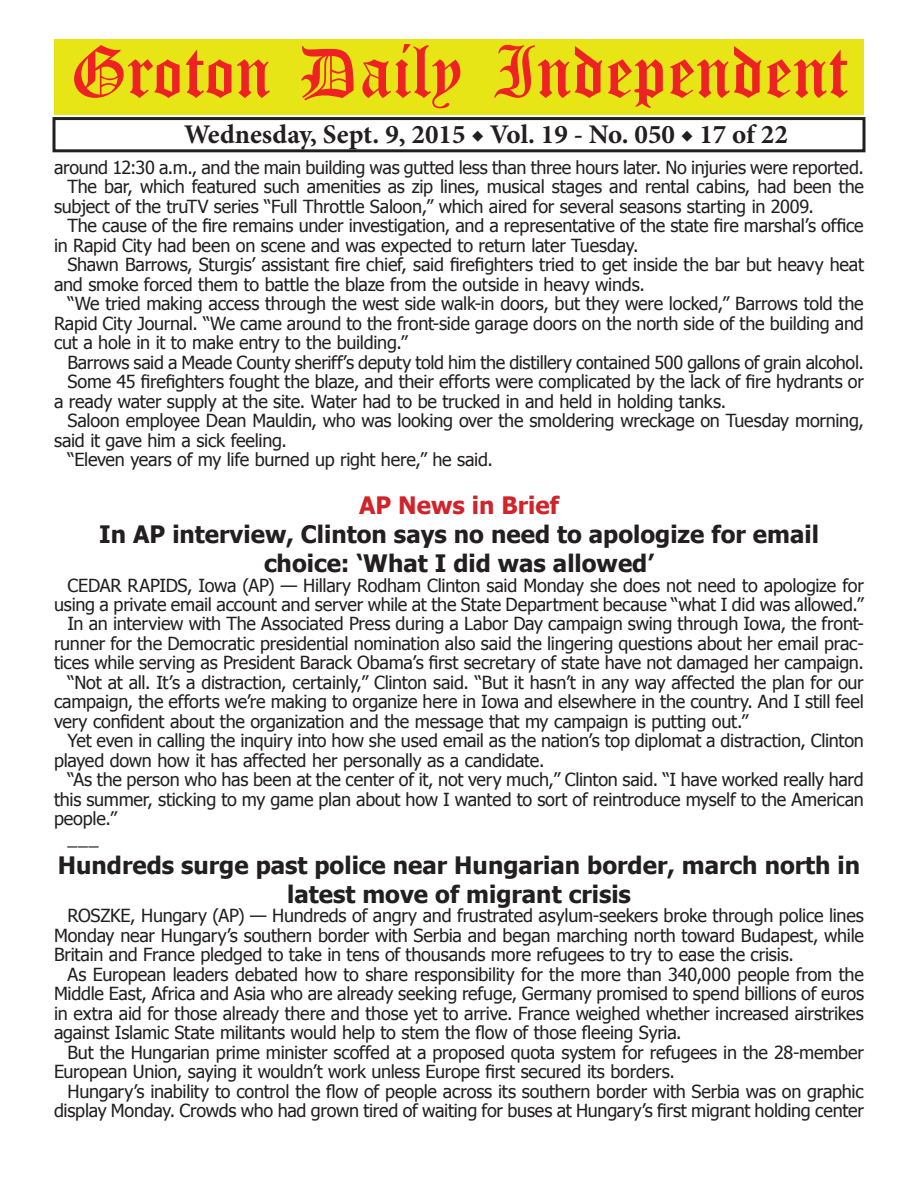
<style>
.page{position:relative;width:918px;height:1188px;background:#fff}
.page>*{position:absolute;margin:0;border:0;box-sizing:border-box;transform-origin:0 0}
.t1{font:54px "Old English Five";color:#ee2123}
.t2{font:700 27px "Minion Pro";color:#231f20}
.t3{font:700 24px/28.8px "Tahoma";color:#231f20;text-align:center}
.t4{font:700 24px "Tahoma";color:#d1232a}
.t5{font:18px/19.5px "Tahoma";letter-spacing:-.015em;color:#231f20;text-align:justify}
</style>
<div class="page">
<div style="left:52px;top:117px;width:814px;height:35px;border:3px solid #231f20"></div>
<div style="left:54px;top:40px;width:810px;height:75px;background:#e7e515"></div>
<h1 class="t1" style="left:70px;top:47px;width:779px">Groton Daily Independent</h1>
<h2 class="t2" style="left:184px;top:116px;width:605px">Wednesday, Sept. 9, 2015 ◆ Vol. 19 - No. 050 ◆ 17 of 22</h2>
<p class="t5" style="left:54px;top:156px;width:811px">around 12:30 a.m., and the main building was gutted less than three hours later. No injuries were reported.</p>
<p class="t5" style="left:68px;top:176px;width:798px">The bar, which featured such amenities as zip lines, musical stages and rental cabins, had been the</p>
<p class="t5" style="left:54px;top:195px;width:761px">subject of the truTV series “Full Throttle Saloon,” which aired for several seasons starting in 2009.</p>
<p class="t5" style="left:68px;top:215px;width:798px">The cause of the fire remains under investigation, and a representative of the state fire marshal’s office</p>
<p class="t5" style="left:54px;top:234px;width:586px">in Rapid City had been on scene and was expected to return later Tuesday.</p>
<p class="t5" style="left:68px;top:254px;width:798px">Shawn Barrows, Sturgis’ assistant fire chief, said firefighters tried to get inside the bar but heavy heat</p>
<p class="t5" style="left:54px;top:273px;width:592px">and smoke forced them to battle the blaze from the outside in heavy winds.</p>
<p class="t5" style="left:68px;top:293px;width:798px">“We tried making access through the west side walk-in doors, but they were locked,” Barrows told the</p>
<p class="t5" style="left:54px;top:312px;width:811px">Rapid City Journal. “We came around to the front-side garage doors on the north side of the building and</p>
<p class="t5" style="left:54px;top:332px;width:355px">cut a hole in it to make entry to the building.”</p>
<p class="t5" style="left:68px;top:351px;width:798px">Barrows said a Meade County sheriff’s deputy told him the distillery contained 500 gallons of grain alcohol.</p>
<p class="t5" style="left:68px;top:371px;width:798px">Some 45 firefighters fought the blaze, and their efforts were complicated by the lack of fire hydrants or</p>
<p class="t5" style="left:54px;top:390px;width:674px">a ready water supply at the site. Water had to be trucked in and held in holding tanks.</p>
<p class="t5" style="left:68px;top:410px;width:798px">Saloon employee Dean Mauldin, who was looking over the smoldering wreckage on Tuesday morning,</p>
<p class="t5" style="left:54px;top:429px;width:235px">said it gave him a sick feeling.</p>
<p class="t5" style="left:68px;top:449px;width:427px">“Eleven years of my life burned up right here,” he said.</p>
<h3 class="t4" style="left:359px;top:489px;width:201px">AP News in Brief</h3>
<h3 class="t3" style="left:99px;top:519px;width:721px">In AP interview, Clinton says no need to apologize for email choice: ‘What I did was allowed’</h3>
<p class="t5" style="left:68px;top:574px;width:798px">CEDAR RAPIDS, Iowa (AP) — Hillary Rodham Clinton said Monday she does not need to apologize for</p>
<p class="t5" style="left:54px;top:594px;width:811px">using a private email account and server while at the State Department because “what I did was allowed.”</p>
<p class="t5" style="left:68px;top:613px;width:798px">In an interview with The Associated Press during a Labor Day campaign swing through Iowa, the front-</p>
<p class="t5" style="left:54px;top:633px;width:812px">runner for the Democratic presidential nomination also said the lingering questions about her email prac-</p>
<p class="t5" style="left:54px;top:652px;width:811px">tices while serving as President Barack Obama’s first secretary of state have not damaged her campaign.</p>
<p class="t5" style="left:68px;top:672px;width:798px">“Not at all. It’s a distraction, certainly,” Clinton said. “But it hasn’t in any way affected the plan for our</p>
<p class="t5" style="left:54px;top:691px;width:811px">campaign, the efforts we’re making to organize here in Iowa and elsewhere in the country. And I still feel</p>
<p class="t5" style="left:54px;top:711px;width:696px">very confident about the organization and the message that my campaign is putting out.”</p>
<p class="t5" style="left:68px;top:730px;width:798px">Yet even in calling the inquiry into how she used email as the nation’s top diplomat a distraction, Clinton</p>
<p class="t5" style="left:54px;top:750px;width:492px">played down how it has affected her personally as a candidate.</p>
<p class="t5" style="left:68px;top:769px;width:798px">“As the person who has been at the center of it, not very much,” Clinton said. “I have worked really hard</p>
<p class="t5" style="left:54px;top:789px;width:811px">this summer, sticking to my game plan about how I wanted to sort of reintroduce myself to the American</p>
<p class="t5" style="left:54px;top:808px;width:64px">people.”</p>
<p class="t5" style="left:68px;top:828px;width:33px">___</p>
<h3 class="t3" style="left:58px;top:849px;width:804px">Hundreds surge past police near Hungarian border, march north in latest move of migrant crisis</h3>
<p class="t5" style="left:54px;top:905px;width:812px;text-indent:14px">ROSZKE, Hungary (AP) — Hundreds of angry and frustrated asylum-seekers broke through police lines Monday near Hungary’s southern border with Serbia and began marching north toward Budapest, while Britain and France pledged to take in tens of thousands more refugees to try to ease the crisis.</p>
<p class="t5" style="left:54px;top:963px;width:812px;text-indent:14px">As European leaders debated how to share responsibility for the more than 340,000 people from the Middle East, Africa and Asia who are already seeking refuge, Germany promised to spend billions of euros in extra aid for those already there and those yet to arrive. France weighed whether increased airstrikes against Islamic State militants would help to stem the flow of those fleeing Syria.</p>
<p class="t5" style="left:54px;top:1041px;width:812px;text-indent:14px">But the Hungarian prime minister scoffed at a proposed quota system for refugees in the 28-member<br>European Union, saying it wouldn’t work unless Europe first secured its borders.</p>
<p class="t5" style="left:54px;top:1080px;width:811px;text-align:right">Hungary’s inability to control the flow of people across its southern border with Serbia was on graphic display Monday. Crowds who had grown tired of waiting for buses at Hungary’s first migrant holding center</p>
</div>
